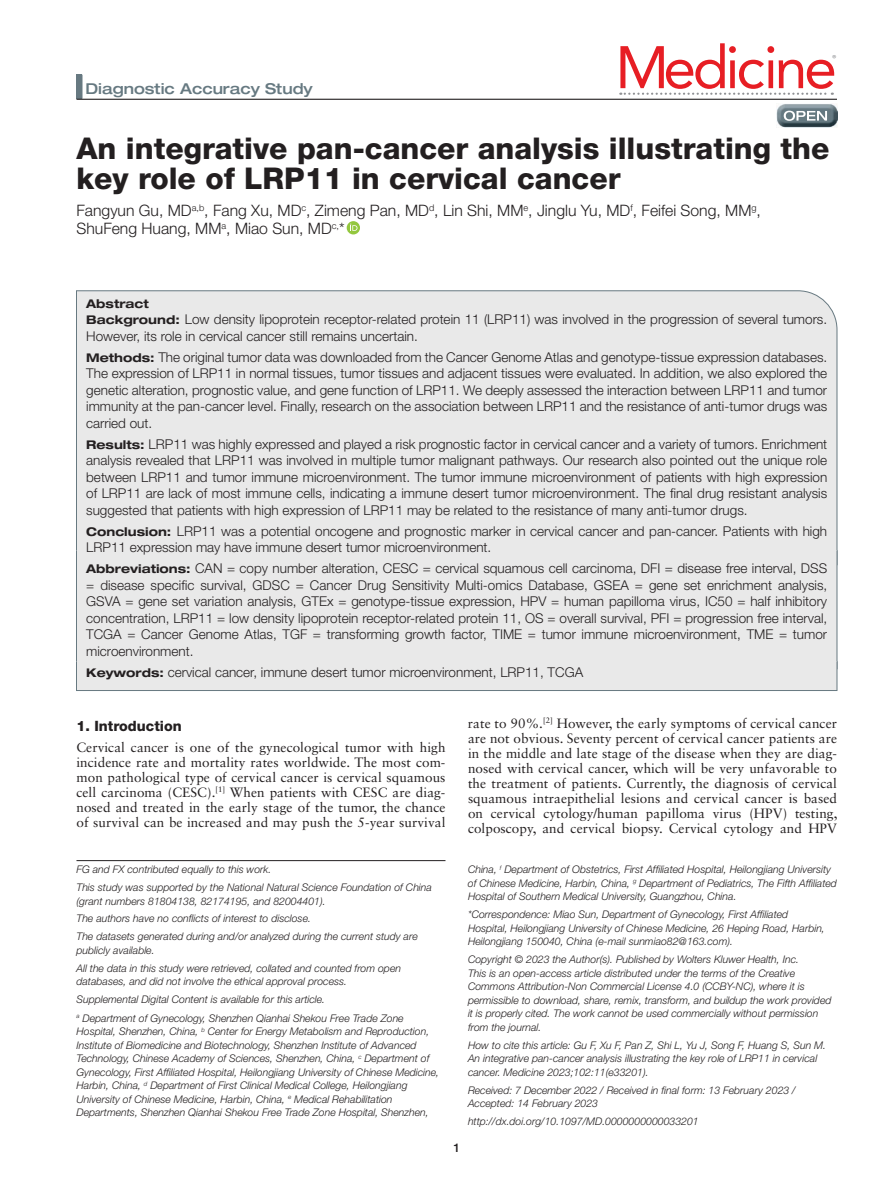
<style>
.page{position:relative;width:891px;height:1188px;background:#fff}
.page>*{position:absolute;margin:0;border:0;box-sizing:border-box;transform-origin:0 0}
.t1{font:59.4px "Avenir";letter-spacing:-.06em;color:#e71e24}
.t2{font:800 30px/30px "Helvetica Neue LT Std";color:#231f20}
.t3{font:300 15.75px/18px "Helvetica Neue LT Std";color:#231f20}
.t4{font:500 expanded 15px "Helvetica Neue LT Std";color:#667981}
.t5{font:800 14.25px "Helvetica Neue LT Std";color:#231f20}
.t6{font:300 13.5px/16.5px "Helvetica Neue LT Std";color:#231f20;text-align:justify}
.t7{font:13.5px/15px "Sabon LT Std";letter-spacing:.005em;color:#231f20;text-align:justify}
.t8{font:700 expanded 12px "Helvetica Neue LT Std";color:#231f20}
.t9{font:500 12px "Helvetica Neue LT Std";color:#231f20}
.t10{font:italic 300 10.5px/13.5px "Helvetica Neue LT Std";color:#231f20}
.t11{font:500 10.35px "Akzidenz Grotesk BE";color:#909295}
.s1{font-weight:700;font-stretch:expanded;font-size:12px}
</style>
<div class="page">
<div style="left:76px;top:74px;width:6px;height:25px;background:#677981"></div>
<hr style="left:76px;top:99px;width:761px;height:1px;background:#231f20">
<img style="left:776px;top:104px;width:61px;height:24px">
<svg style="left:784px;top:111px;width:43px;height:10px"></svg>
<svg style="left:620px;top:93px;width:213px;height:2px"></svg>
<div style="left:76px;top:290px;width:762px;height:276px;background:#e9e9e9"></div>
<div style="left:76px;top:550px;width:761px;height:120px;background:#e9e9e9"></div>
<div style="left:76px;top:661px;width:761px;height:30px;background:#e9e9e9"></div>
<div style="left:76px;top:661px;width:761px;height:30px;border:1px solid #677981"></div>
<svg style="left:347px;top:221px;width:13px;height:13px"></svg>
<svg style="left:350px;top:224px;width:7px;height:7px"></svg>
<hr style="left:76px;top:860px;width:370px;height:1px;background:#231f20">
<h3 class="t4" style="left:86px;top:80px;width:229px">Diagnostic Accuracy Study</h3>
<h1 class="t1" style="left:615px;top:33px;width:223px">Medicine</h1>
<p class="t11" style="left:832px;top:52px;width:6px">®</p>
<h2 class="t2" style="left:76px;top:134px;width:754px">An integrative pan-cancer analysis illustrating the key role of LRP11 in cervical cancer</h2>
<h3 class="t3" style="left:76px;top:201px;width:686px">Fangyun Gu, MD<sup>a,b</sup>, Fang Xu, MD<sup>c</sup>, Zimeng Pan, MD<sup>d</sup>, Lin Shi, MM<sup>e</sup>, Jinglu Yu, MD<sup>f</sup>, Feifei Song, MM<sup>g</sup>,<br>ShuFeng Huang, MM<sup>a</sup>, Miao Sun, MD<sup>c,</sup>*</h3>
<p class="t8" style="left:86px;top:296px;width:64px">Abstract</p>
<p class="t6" style="left:86px;top:311px;width:742px"><span class="s1">Background:</span> Low density lipoprotein receptor-related protein 11 (LRP11) was involved in the progression of several tumors.<br>However, its role in cervical cancer still remains uncertain.</p>
<p class="t6" style="left:86px;top:349px;width:743px"><span class="s1">Methods:</span> The original tumor data was downloaded from the Cancer Genome Atlas and genotype-tissue expression databases.<br>The expression of LRP11 in normal tissues, tumor tissues and adjacent tissues were evaluated. In addition, we also explored the genetic alteration, prognostic value, and gene function of LRP11. We deeply assessed the interaction between LRP11 and tumor immunity at the pan-cancer level. Finally, research on the association between LRP11 and the resistance of anti-tumor drugs was carried out.</p>
<p class="t6" style="left:86px;top:436px;width:743px"><span class="s1">Results:</span> LRP11 was highly expressed and played a risk prognostic factor in cervical cancer and a variety of tumors. Enrichment analysis revealed that LRP11 was involved in multiple tumor malignant pathways. Our research also pointed out the unique role between LRP11 and tumor immune microenvironment. The tumor immune microenvironment of patients with high expression of LRP11 are lack of most immune cells, indicating a immune desert tumor microenvironment. The final drug resistant analysis suggested that patients with high expression of LRP11 may be related to the resistance of many anti-tumor drugs.</p>
<p class="t6" style="left:86px;top:523px;width:742px"><span class="s1">Conclusion:</span> LRP11 was a potential oncogene and prognostic marker in cervical cancer and pan-cancer. Patients with high<br>LRP11 expression may have immune desert tumor microenvironment.</p>
<p class="t6" style="left:86px;top:560px;width:743px"><span class="s1">Abbreviations:</span> CAN = copy number alteration, CESC = cervical squamous cell carcinoma, DFI = disease free interval, DSS = disease specific survival, GDSC = Cancer Drug Sensitivity Multi-omics Database, GSEA = gene set enrichment analysis, GSVA = gene set variation analysis, GTEx = genotype-tissue expression, HPV = human papilloma virus, IC50 = half inhibitory concentration, LRP11 = low density lipoprotein receptor-related protein 11, OS = overall survival, PFI = progression free interval, TCGA = Cancer Genome Atlas, TGF = transforming growth factor, TIME = tumor immune microenvironment, TME = tumor microenvironment.</p>
<p class="t6" style="left:86px;top:664px;width:498px"><span class="s1">Keywords:</span> cervical cancer, immune desert tumor microenvironment, LRP11, TCGA</p>
<h3 class="t5" style="left:76px;top:717px;width:107px">1. Introduction</h3>
<p class="t7" style="left:76px;top:740px;width:371px">Cervical cancer is one of the gynecological tumor with high incidence rate and mortality rates worldwide. The most com&shy;mon pathological type of cervical cancer is cervical squamous cell carcinoma (CESC).<sup>[1]</sup> When patients with CESC are diag&shy;nosed and treated in the early stage of the tumor, the chance of survival can be increased and may push the 5-year survival</p>
<p class="t7" style="left:468px;top:716px;width:371px">rate to 90%.<sup>[2]</sup> However, the early symptoms of cervical cancer are not obvious. Seventy percent of cervical cancer patients are in the middle and late stage of the disease when they are diag&shy;nosed with cervical cancer, which will be very unfavorable to the treatment of patients. Currently, the diagnosis of cervical squamous intraepithelial lesions and cervical cancer is based on cervical cytology/human papilloma virus (HPV) testing, colposcopy, and cervical biopsy. Cervical cytology and HPV</p>
<p class="t10" style="left:76px;top:860px;width:357px;line-height:18px">FG and FX contributed equally to this work.<br>This study was supported by the National Natural Science Foundation of China</p>
<p class="t10" style="left:76px;top:892px;width:343px;line-height:18px">(grant numbers 81804138, 82174195, and 82004401).<br>The authors have no conflicts of interest to disclose.<br>The datasets generated during and/or analyzed during the current study are</p>
<p class="t10" style="left:76px;top:941px;width:326px;line-height:18px">publicly available.<br>All the data in this study were retrieved, collated and counted from open</p>
<p class="t10" style="left:76px;top:973px;width:329px;line-height:18px">databases, and did not involve the ethical approval process.<br>Supplemental Digital Content is available for this article.<br><sup>a</sup> Department of Gynecology, Shenzhen Qianhai Shekou Free Trade Zone</p>
<p class="t10" style="left:76px;top:1024px;width:364px">Hospital, Shenzhen, China, <sup>b</sup> Center for Energy Metabolism and Reproduction, Institute of Biomedicine and Biotechnology, Shenzhen Institute of Advanced Technology, Chinese Academy of Sciences, Shenzhen, China, <sup>c</sup> Department of Gynecology, First Affiliated Hospital, Heilongjiang University of Chinese Medicine, Harbin, China, <sup>d</sup> Department of First Clinical Medical College, Heilongjiang University of Chinese Medicine, Harbin, China, <sup>e</sup> Medical Rehabilitation Departments, Shenzhen Qianhai Shekou Free Trade Zone Hospital, Shenzhen,</p>
<p class="t9" style="left:453px;top:1140px;width:8px">1</p>
<p class="t10" style="left:468px;top:862px;width:371px">China, <sup>f</sup> Department of Obstetrics, First Affiliated Hospital, Heilongjiang University of Chinese Medicine, Harbin, China, <sup>g</sup> Department of Pediatrics, The Fifth Affiliated<br>Hospital of Southern Medical University, Guangzhou, China.</p>
<p class="t10" style="left:468px;top:907px;width:358px">*Correspondence: Miao Sun, Department of Gynecology, First Affiliated<br>Hospital, Heilongjiang University of Chinese Medicine, 26 Heping Road, Harbin,<br>Heilongjiang 150040, China (e-mail sunmiao82@163.com).</p>
<p class="t10" style="left:468px;top:952px;width:365px">Copyright © 2023 the Author(s). Published by Wolters Kluwer Health, Inc.<br>This is an open-access article distributed under the terms of the Creative Commons Attribution-Non Commercial License 4.0 (CCBY-NC), where it is permissible to download, share, remix, transform, and buildup the work provided it is properly cited. The work cannot be used commercially without permission from the journal.</p>
<p class="t10" style="left:468px;top:1038px;width:360px">How to cite this article: Gu F, Xu F, Pan Z, Shi L, Yu J, Song F, Huang S, Sun M.<br>An integrative pan-cancer analysis illustrating the key role of LRP11 in cervical cancer. Medicine 2023;102:11(e33201).</p>
<p class="t10" style="left:468px;top:1083px;width:329px">Received: 7 December 2022 / Received in final form: 13 February 2023 /<br>Accepted: 14 February 2023</p>
<p class="t10" style="left:468px;top:1114px;width:232px">http://dx.doi.org/10.1097/MD.0000000000033201</p>
</div>
